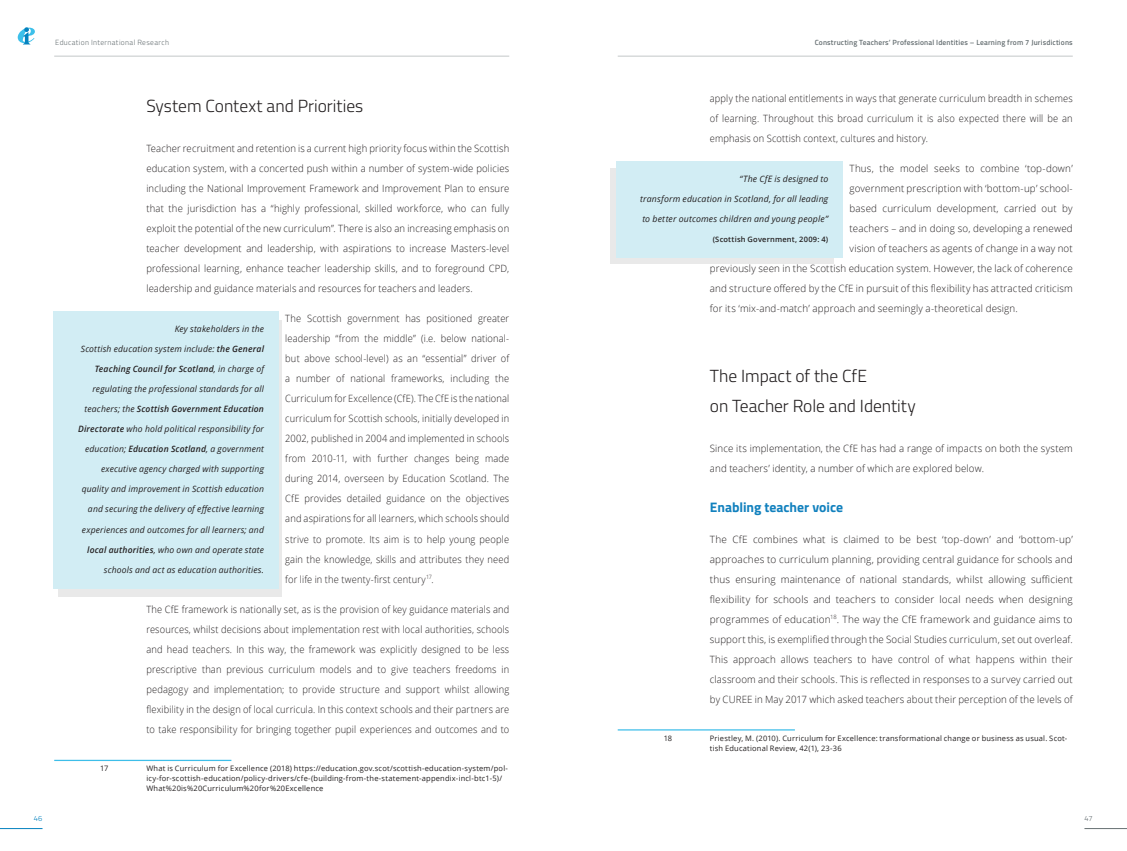
<style>
.page{position:relative;width:1127px;height:851px;background:#fff}
.page>*{position:absolute;margin:0;border:0;box-sizing:border-box;transform-origin:0 0}
.Heading_1{font:300 17.5px/30px "Titillium";letter-spacing:-.005em;color:#231f20}
.Heading_2{font:700 13.75px "Titillium";color:#1281be}
.Paragraph_Main_Text{font:300 10px/20px "Open Sans";letter-spacing:.015em;color:#231f20;text-align:justify;scale:.93 1}
.Paragraph_Main_Text-2{font:300 10px/20px "Open Sans";letter-spacing:.015em;color:#231f20}
.Paragraph_Main_Text-3{font:300 10px/20px "Open Sans";letter-spacing:.015em;color:#231f20;text-align:justify;scale:.95 1}
.Quote_Main_Text{font:italic 8.75px "Open Sans";letter-spacing:.02em;color:#231f20}
.Quote_Main_Text-2{font:italic 600 8.75px "Open Sans";letter-spacing:.02em;color:#231f20}
.Footnotes{font:7.5px/10px "Open Sans";letter-spacing:.025em;color:#231f20}
.t1{font:600 7.5px "Titillium";letter-spacing:.02em;color:#677073}
.t2{font:300 7.5px "Titillium";letter-spacing:.045em;color:#677073}
.Quote_Source_Main_Te{font:600 7.5px "Open Sans";letter-spacing:.03em;color:#231f20}
.t3{font:300 7.5px "Titillium";color:#0582bf}
.s1{font-weight:600}
.s2{font-weight:400}
</style>
<div class="page">
<svg style="left:59px;top:320px;width:223px;height:277px;background:#e5e9ea"></svg>
<div style="left:611px;top:168px;width:223px;height:95px;background:#e9e9e9"></div>
<hr style="left:0;top:828px;width:43px;height:1px;background:#0582bf">
<hr style="left:1084px;top:828px;width:43px;height:1px;background:#677073">
<svg style="left:18px;top:27px;width:17px;height:17px"></svg>
<hr style="left:54px;top:56px;width:455px;height:1px;background:#677073">
<hr style="left:618px;top:56px;width:455px;height:1px;background:#677073">
<hr style="left:54px;top:759px;width:177px;height:2px;background:#3ebee9">
<div style="left:53px;top:311px;width:225px;height:277px;background:#d2edf4"></div>
<hr style="left:618px;top:729px;width:177px;height:1px;background:#3ebee9">
<div style="left:616px;top:161px;width:226px;height:77px;background:#d2edf4"></div>
<div style="left:616px;top:236px;width:226px;height:22px;background:#d2edf4"></div>
<p class="t2" style="left:55px;top:36px;width:115px">Education International Research</p>
<p class="t1" style="left:815px;top:36px;width:259px">Constructing Teachers’ Professional Identities – Learning from 7 Jurisdictions</p>
<p class="Heading_1" style="left:146px;top:90px;width:219px">System Context and Priorities</p>
<p class="Paragraph_Main_Text-3" style="left:146px;top:138px;width:383px">Teacher recruitment and retention is a current high priority focus within the Scottish education system, with a concerted push within a number of system-wide policies including the National Improvement Framework and Improvement Plan to ensure that the jurisdiction has a “highly professional, skilled workforce, who can fully exploit the potential of the new curriculum”. There is also an increasing emphasis on teacher development and leadership, with aspirations to increase Masters-level professional learning, enhance teacher leadership skills, and to foreground CPD, leadership and guidance materials and resources for teachers and leaders.</p>
<p class="Paragraph_Main_Text" style="left:285px;top:308px;width:242px">The Scottish government has positioned greater leadership “from the middle” (i.e. below national&shy;but above school-level) as an “essential” driver of a number of national frameworks, including the Curriculum for Excellence (CfE). The CfE is the national curriculum for Scottish schools, initially developed in 2002, published in 2004 and implemented in schools from 2010-11, with further changes being made during 2014, overseen by Education Scotland. The CfE provides detailed guidance on the objectives and aspirations for all learners, which schools should strive to promote. Its aim is to help young people gain the knowledge, skills and attributes they need for life in the twenty-first century<sup>17</sup>.</p>
<p class="Paragraph_Main_Text" style="left:146px;top:598px;width:392px">The CfE framework is nationally set, as is the provision of key guidance materials and resources, whilst decisions about implementation rest with local authorities, schools and head teachers. In this way, the framework was explicitly designed to be less prescriptive than previous curriculum models and to give teachers freedoms in pedagogy and implementation; to provide structure and support whilst allowing flexibility in the design of local curricula. In this context schools and their partners are to take responsibility for bringing together pupil experiences and outcomes and to</p>
<p class="Quote_Main_Text" style="left:175px;top:323px;width:91px">Key stakeholders in the</p>
<p class="Quote_Main_Text" style="left:81px;top:343px;width:185px">Scottish education system include: <span class="s1">the General</span></p>
<p class="Quote_Main_Text-2" style="left:95px;top:363px;width:171px">Teaching Council for Scotland<span class="s2">, in charge of</span></p>
<p class="Quote_Main_Text" style="left:92px;top:383px;width:173px">regulating the professional standards for all</p>
<p class="Quote_Main_Text-2" style="left:85px;top:403px;width:181px"><span class="s2">teachers; the</span> Scottish Government Education</p>
<p class="Quote_Main_Text" style="left:78px;top:423px;width:187px"><span class="s1">Directorate</span> who hold political responsibility for</p>
<p class="Quote_Main_Text" style="left:85px;top:443px;width:180px">education; <span class="s1">Education Scotland</span>, a government</p>
<p class="Quote_Main_Text" style="left:101px;top:463px;width:164px">executive agency charged with supporting</p>
<p class="Quote_Main_Text" style="left:82px;top:483px;width:184px">quality and improvement in Scottish education</p>
<p class="Quote_Main_Text" style="left:88px;top:503px;width:178px">and securing the delivery of effective learning</p>
<p class="Quote_Main_Text" style="left:82px;top:523px;width:184px">experiences and outcomes for all learners; and</p>
<p class="Quote_Main_Text" style="left:87px;top:543px;width:178px"><span class="s1">local authorities</span>, who own and operate state</p>
<p class="Quote_Main_Text" style="left:104px;top:563px;width:162px">schools and act as education authorities.</p>
<p class="Footnotes" style="left:100px;top:762px;width:10px">17</p>
<p class="Footnotes" style="left:146px;top:762px;width:363px">What is Curriculum for Excellence (2018) https://education.gov.scot/scottish-education-system/pol&shy;icy-for-scottish-education/policy-drivers/cfe-(building-from-the-statement-appendix-incl-btc1-5)/<br>What%20is%20Curriculum%20for%20Excellence</p>
<p class="Paragraph_Main_Text" style="left:710px;top:88px;width:392px">apply the national entitlements in ways that generate curriculum breadth in schemes of learning. Throughout this broad curriculum it is also expected there will be an emphasis on Scottish context, cultures and history.</p>
<p class="Paragraph_Main_Text-2" style="left:849px;top:158px;width:225px">Thus, the model seeks to combine ‘top-down’</p>
<p class="Paragraph_Main_Text-2" style="left:849px;top:178px;width:225px">government prescription with ‘bottom-up’ school-</p>
<p class="Paragraph_Main_Text-2" style="left:849px;top:198px;width:225px">based curriculum development, carried out by</p>
<p class="Paragraph_Main_Text-2" style="left:849px;top:218px;width:225px">teachers – and in doing so, developing a renewed</p>
<p class="Paragraph_Main_Text-2" style="left:849px;top:238px;width:225px">vision of teachers as agents of change in a way not</p>
<p class="Paragraph_Main_Text-2" style="left:710px;top:258px;width:364px">previously seen in the Scottish education system. However, the lack of coherence</p>
<p class="Paragraph_Main_Text-2" style="left:710px;top:278px;width:364px">and structure offered by the CfE in pursuit of this flexibility has attracted criticism</p>
<p class="Paragraph_Main_Text-2" style="left:710px;top:298px;width:309px">for its ‘mix-and-match’ approach and seemingly a-theoretical design.</p>
<p class="Quote_Main_Text" style="left:739px;top:173px;width:90px">“The CfE is designed to</p>
<p class="Quote_Main_Text" style="left:640px;top:193px;width:190px">transform education in Scotland, for all leading</p>
<p class="Quote_Main_Text" style="left:642px;top:213px;width:187px">to better outcomes children and young people”</p>
<p class="Quote_Source_Main_Te" style="left:713px;top:234px;width:117px">(Scottish Government, 2009: 4)</p>
<p class="Heading_1" style="left:710px;top:360px;width:208px">The Impact of the CfE<br>on Teacher Role and Identity</p>
<p class="Paragraph_Main_Text-2" style="left:710px;top:438px;width:364px">Since its implementation, the CfE has had a range of impacts on both the system and teachers’ identity, a number of which are explored below.</p>
<p class="Heading_2" style="left:710px;top:497px;width:135px">Enabling teacher voice</p>
<p class="Paragraph_Main_Text-2" style="left:710px;top:528px;width:364px;text-align:justify">The CfE combines what is claimed to be best ‘top-down’ and ‘bottom-up’ approaches to curriculum planning, providing central guidance for schools and thus ensuring maintenance of national standards, whilst allowing sufficient flexibility for schools and teachers to consider local needs when designing programmes of education<sup>18</sup>. The way the CfE framework and guidance aims to support this, is exemplified through the Social Studies curriculum, set out overleaf.<br>This approach allows teachers to have control of what happens within their classroom and their schools. This is reflected in responses to a survey carried out by CUREE in May 2017 which asked teachers about their perception of the levels of</p>
<p class="Footnotes" style="left:664px;top:732px;width:10px">18</p>
<p class="Footnotes" style="left:710px;top:732px;width:359px">Priestley, M. (2010). Curriculum for Excellence: transformational change or business as usual. Scot&shy;tish Educational Review, 42(1), 23-36</p>
<p class="t3" style="left:34px;top:813px;width:10px">46</p>
<p class="t2" style="left:1084px;top:813px;width:10px">47</p>
</div>
